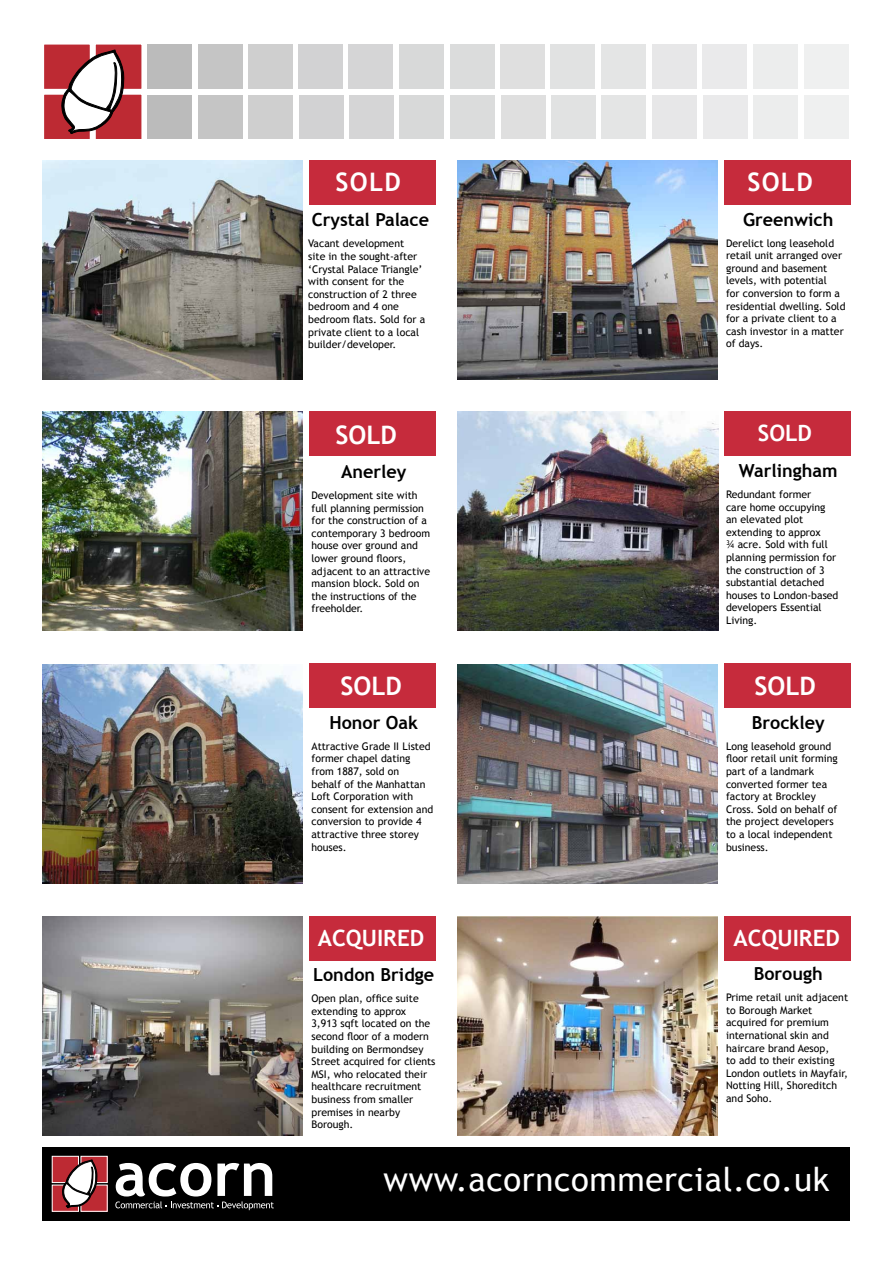
<style>
.page{position:relative;width:893px;height:1263px;background:#fff}
.page>*{position:absolute;margin:0;border:0;box-sizing:border-box;transform-origin:0 0}
.t1{font:33px "Trebuchet MS";letter-spacing:.02em;color:#fff}
.t2{font:700 25.5px "Trebuchet MS";color:#fff}
.t3{font:700 22.5px "Trebuchet MS";color:#fff}
.t4{font:700 18px "Trebuchet MS";color:#000}
.t5{font:10.5px/12.6px "Trebuchet MS";color:#000}
</style>
<div class="page">
<div style="left:804px;top:44px;width:44px;height:45px;background:#eff0f0"></div>
<div style="left:804px;top:95px;width:45px;height:44px;background:#eff0f0"></div>
<div style="left:43px;top:94px;width:48px;height:46px;background:#bd2a33"></div>
<div style="left:43px;top:93px;width:48px;height:48px;border:2px solid #fff"></div>
<div style="left:43px;top:44px;width:48px;height:46px;background:#bd2a33"></div>
<div style="left:43px;top:43px;width:48px;height:47px;border:2px solid #fff"></div>
<div style="left:95px;top:94px;width:47px;height:46px;background:#bd2a33"></div>
<div style="left:94px;top:93px;width:49px;height:48px;border:2px solid #fff"></div>
<div style="left:95px;top:44px;width:47px;height:46px;background:#bd2a33"></div>
<div style="left:94px;top:43px;width:49px;height:47px;border:2px solid #fff"></div>
<svg style="left:61px;top:49px;width:65px;height:85px"></svg>
<div style="left:147px;top:44px;width:45px;height:45px;background:#bbb"></div>
<div style="left:147px;top:95px;width:45px;height:44px;background:#bbb"></div>
<div style="left:198px;top:44px;width:44px;height:45px;background:#c5c5c5"></div>
<div style="left:198px;top:95px;width:45px;height:44px;background:#c5c5c5"></div>
<div style="left:248px;top:44px;width:44px;height:45px;background:#cfcfcf"></div>
<div style="left:248px;top:95px;width:45px;height:44px;background:#cfcfcf"></div>
<div style="left:298px;top:44px;width:45px;height:45px;background:#d2d2d3"></div>
<div style="left:299px;top:95px;width:44px;height:44px;background:#d2d2d3"></div>
<div style="left:349px;top:44px;width:44px;height:45px;background:#d5d5d6"></div>
<div style="left:349px;top:95px;width:45px;height:44px;background:#d5d5d6"></div>
<div style="left:399px;top:44px;width:45px;height:45px;background:#d8d9d9"></div>
<div style="left:400px;top:95px;width:44px;height:44px;background:#d8d9d9"></div>
<div style="left:450px;top:44px;width:44px;height:45px;background:#dbdcdc"></div>
<div style="left:450px;top:95px;width:45px;height:44px;background:#dbdcdc"></div>
<div style="left:500px;top:44px;width:45px;height:45px;background:#dfdfdf"></div>
<div style="left:501px;top:95px;width:44px;height:44px;background:#dfdfdf"></div>
<div style="left:551px;top:44px;width:44px;height:45px;background:#e1e2e2"></div>
<div style="left:551px;top:95px;width:44px;height:44px;background:#e1e2e2"></div>
<div style="left:601px;top:44px;width:44px;height:45px;background:#e4e5e5"></div>
<div style="left:601px;top:95px;width:45px;height:44px;background:#e4e5e5"></div>
<div style="left:652px;top:44px;width:44px;height:45px;background:#e7e7e8"></div>
<div style="left:652px;top:95px;width:45px;height:44px;background:#e7e7e8"></div>
<div style="left:703px;top:44px;width:44px;height:45px;background:#eaeaeb"></div>
<div style="left:703px;top:95px;width:44px;height:44px;background:#eaeaeb"></div>
<div style="left:753px;top:44px;width:45px;height:45px;background:#eceded"></div>
<div style="left:754px;top:95px;width:44px;height:44px;background:#eceded"></div>
<img style="left:43px;top:161px;width:260px;height:218px">
<div style="left:309px;top:161px;width:127px;height:44px;background:#c62b3c"></div>
<img style="left:458px;top:411px;width:260px;height:219px">
<img style="left:43px;top:664px;width:260px;height:219px">
<img style="left:43px;top:917px;width:260px;height:219px">
<img style="left:457px;top:161px;width:261px;height:218px">
<img style="left:43px;top:412px;width:260px;height:218px">
<img style="left:457px;top:664px;width:261px;height:219px">
<img style="left:457px;top:917px;width:261px;height:219px">
<div style="left:724px;top:161px;width:126px;height:44px;background:#c62b3c"></div>
<div style="left:309px;top:411px;width:127px;height:45px;background:#c62b3c"></div>
<div style="left:724px;top:411px;width:126px;height:45px;background:#c62b3c"></div>
<div style="left:309px;top:663px;width:127px;height:45px;background:#c62b3c"></div>
<div style="left:724px;top:663px;width:126px;height:45px;background:#c62b3c"></div>
<div style="left:309px;top:916px;width:127px;height:45px;background:#c62b3c"></div>
<div style="left:724px;top:916px;width:126px;height:45px;background:#c62b3c"></div>
<div style="left:43px;top:1147px;width:807px;height:73px;background:#000"></div>
<div style="left:52px;top:1185px;width:26px;height:26px;background:#bd2a33"></div>
<div style="left:52px;top:1184px;width:27px;height:28px;border:1px solid #fff"></div>
<div style="left:52px;top:1156px;width:26px;height:26px;background:#bd2a33"></div>
<div style="left:52px;top:1156px;width:27px;height:27px;border:1px solid #fff"></div>
<div style="left:81px;top:1185px;width:26px;height:26px;background:#bd2a33"></div>
<div style="left:81px;top:1184px;width:27px;height:28px;border:1px solid #fff"></div>
<div style="left:81px;top:1156px;width:26px;height:26px;background:#bd2a33"></div>
<div style="left:81px;top:1156px;width:27px;height:27px;border:1px solid #fff"></div>
<svg style="left:61px;top:1159px;width:37px;height:49px"></svg>
<svg style="left:115px;top:1163px;width:159px;height:47px"></svg>
<h2 class="t2" style="left:336px;top:166px;width:17px">sold</h2>
<h3 class="t4" style="left:312px;top:209px;width:119px">Crystal Palace</h3>
<p class="t5" style="left:308px;top:237px;width:118px">Vacant development<br>site in the sought-after ‘Crystal Palace Triangle’ with consent for the construction of 2 three bedroom and 4 one bedroom flats. Sold for a private client to a local builder/developer.</p>
<h2 class="t2" style="left:336px;top:419px;width:63px">SOLD</h2>
<h3 class="t4" style="left:341px;top:460px;width:67px">Anerley</h3>
<p class="t5" style="left:311px;top:489px;width:120px">Development site with full planning permission for the construction of a contemporary 3 bedroom house over ground and lower ground floors, adjacent to an attractive mansion block. Sold on the instructions of the freeholder.</p>
<h2 class="t2" style="left:340px;top:670px;width:63px">SOLD</h2>
<h3 class="t4" style="left:329px;top:711px;width:90px">Honor Oak</h3>
<p class="t5" style="left:311px;top:740px;width:123px">Attractive Grade II Listed former chapel dating from 1887, sold on<br>behalf of the Manhattan<br>Loft Corporation with consent for extension and conversion to provide 4 attractive three storey houses.</p>
<h3 class="t3" style="left:318px;top:924px;width:108px">ACQUIRED</h3>
<h3 class="t4" style="left:313px;top:963px;width:123px">London Bridge</h3>
<p class="t5" style="left:311px;top:992px;width:126px">Open plan, office suite extending to approx<br>3,913 sqft located on the second floor of a modern building on Bermondsey<br>Street acquired for clients<br>MSI, who relocated their healthcare recruitment business from smaller premises in nearby<br>Borough.</p>
<h2 class="t2" style="left:747px;top:166px;width:17px">sold</h2>
<h3 class="t4" style="left:743px;top:208px;width:92px">Greenwich</h3>
<p class="t5" style="left:726px;top:237px;width:121px">Derelict long leasehold retail unit arranged over ground and basement levels, with potential<br>for conversion to form a residential dwelling. Sold for a private client to a cash investor in a matter of days.</p>
<h3 class="t3" style="left:758px;top:419px;width:56px">SOLD</h3>
<h3 class="t4" style="left:739px;top:459px;width:100px">Warlingham</h3>
<p class="t5" style="left:726px;top:488px;width:114px">Redundant former<br>care home occupying an elevated plot extending to approx<br>¾ acre. Sold with full planning permission for the construction of 3 substantial detached houses to London-based developers Essential<br>Living.</p>
<h2 class="t2" style="left:754px;top:670px;width:63px">SOLD</h2>
<h3 class="t4" style="left:752px;top:711px;width:74px">Brockley</h3>
<p class="t5" style="left:726px;top:740px;width:113px">Long leasehold ground floor retail unit forming part of a landmark converted former tea factory at Brockley<br>Cross. Sold on behalf of the project developers to a local independent business.</p>
<h3 class="t3" style="left:733px;top:924px;width:108px">ACQUIRED</h3>
<h3 class="t4" style="left:754px;top:962px;width:71px">Borough</h3>
<p class="t5" style="left:726px;top:991px;width:124px">Prime retail unit adjacent to Borough Market acquired for premium international skin and haircare brand Aesop,<br>to add to their existing<br>London outlets in Mayfair,<br>Notting Hill, Shoreditch and Soho.</p>
<h1 class="t1" style="left:384px;top:1160px;width:447px">www.acorncommercial.co.uk</h1>
</div>
